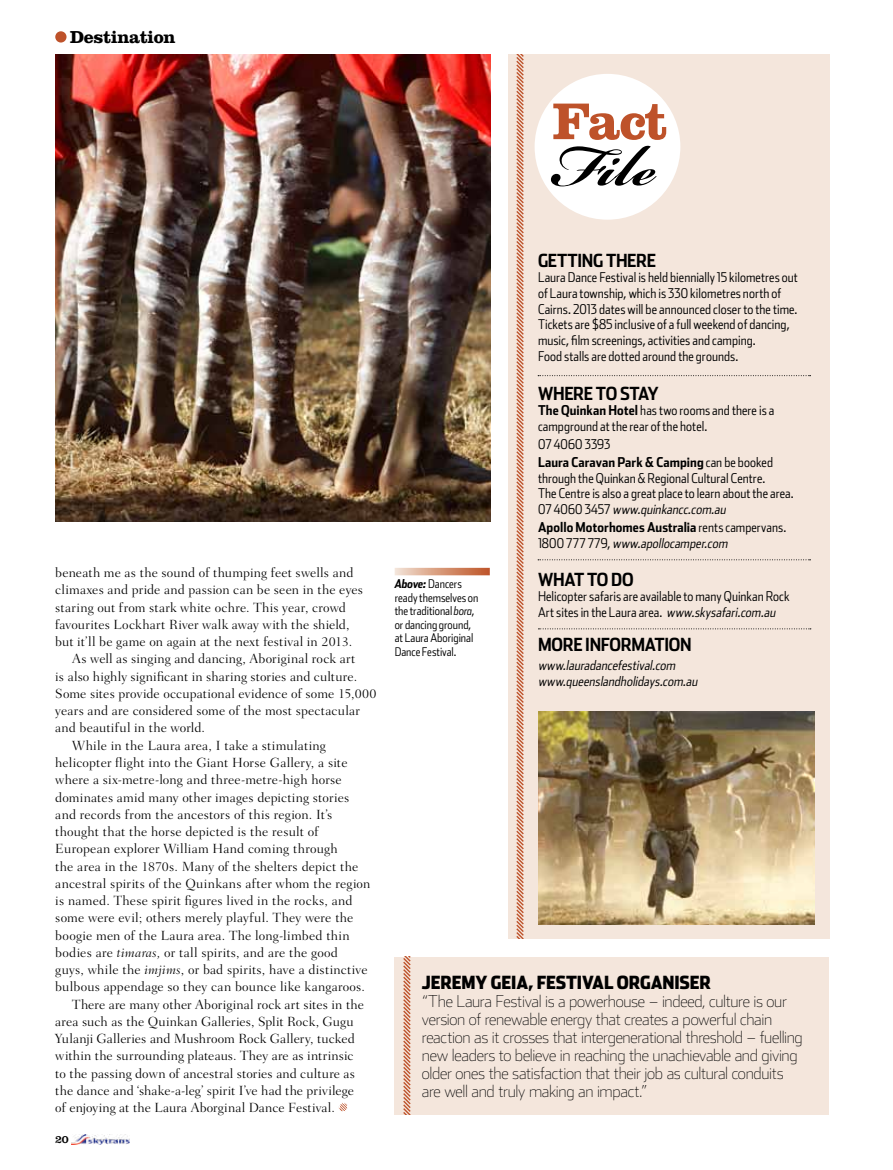
<style>
.page{position:relative;width:893px;height:1170px;background:#fff}
.page>*{position:absolute;margin:0;border:0;box-sizing:border-box;transform-origin:0 0}
.t1{font:700 88.05px "Bickham Script Pro";color:#000}
.t2{font:700 53.55px "Clarendon LT Std";color:#be522a}
.t3{font:700 18px "Stainless Cond";letter-spacing:-.015em;color:#000}
.t4{font:900 18px "Stainless Cond";letter-spacing:-.005em;color:#000}
.t5{font:700 18px "Clarendon LT Std";letter-spacing:-.02em;color:#000}
.t6{font:100 16.5px/18px "Stainless";letter-spacing:-.02em;color:#000}
.t7{font:300 13.5px "Fairfield LT Std";letter-spacing:.01em;color:#000}
.t8{font:300 13.5px/15.8px "Stainless Cond";letter-spacing:.005em;color:#000}
.t9{font:italic 300 13.5px/15.8px "Stainless Cond";color:#000}
.t10{font:700 13.5px/17.9px "Stainless Cond";letter-spacing:.005em;color:#000}
.t11{font:300 12px/13.5px "Stainless Cond";color:#000}
.t12{font:11.25px "Clarendon LT Std";color:#000}
.s1{font-style:italic}
.s2{font-weight:700;font-style:italic}
.s3{font-weight:700}
.s4{font-weight:300}
</style>
<div class="page">
<div style="left:508px;top:54px;width:321px;height:884px;background:#f4e6dc"></div>
<svg style="left:516px;top:54px;width:8px;height:884px"></svg>
<svg style="left:538px;top:559px;width:272px;height:1px"></svg>
<div style="left:535px;top:74px;width:145px;height:146px;background:#fff;border-radius:50%"></div>
<svg style="left:538px;top:375px;width:273px;height:1px"></svg>
<svg style="left:538px;top:628px;width:273px;height:1px"></svg>
<img style="left:538px;top:711px;width:276px;height:213px">
<img style="left:55px;top:54px;width:435px;height:467px">
<div style="left:395px;top:956px;width:434px;height:158px;background:#f4e6dc"></div>
<svg style="left:402px;top:956px;width:10px;height:158px"></svg>
<svg style="left:338px;top:1102px;width:10px;height:10px"></svg>
<svg style="left:395px;top:567px;width:95px;height:8px"></svg>
<div style="left:55px;top:31px;width:12px;height:12px;background:#be522a;border-radius:50%"></div>
<img style="left:72px;top:1134px;width:58px;height:9px">
<h3 class="t5" style="left:70px;top:26px;width:107px">Destination</h3>
<h2 class="t2" style="left:552px;top:89px;width:117px">Fact</h2>
<h1 class="t1" style="left:549px;top:103px;width:108px">File</h1>
<p class="t7" style="left:55px;top:565px;width:300px">beneath me as the sound of thumping feet swells and</p>
<p class="t7" style="left:55px;top:582px;width:309px">climaxes and pride and passion can be seen in the eyes</p>
<p class="t7" style="left:55px;top:599px;width:292px">staring out from stark white ochre. This year, crowd</p>
<p class="t7" style="left:55px;top:616px;width:296px">favourites Lockhart River walk away with the shield,</p>
<p class="t7" style="left:55px;top:634px;width:298px">but it’ll be game on again at the next festival in 2013.</p>
<p class="t7" style="left:72px;top:651px;width:285px">As well as singing and dancing, Aboriginal rock art</p>
<p class="t7" style="left:55px;top:668px;width:303px">is also highly significant in sharing stories and culture.</p>
<p class="t7" style="left:55px;top:685px;width:323px">Some sites provide occupational evidence of some 15,000</p>
<p class="t7" style="left:55px;top:703px;width:306px">years and are considered some of the most spectacular</p>
<p class="t7" style="left:55px;top:720px;width:151px">and beautiful in the world.</p>
<p class="t7" style="left:72px;top:737px;width:255px">While in the Laura area, I take a stimulating</p>
<p class="t7" style="left:55px;top:754px;width:294px">helicopter flight into the Giant Horse Gallery, a site</p>
<p class="t7" style="left:55px;top:772px;width:288px">where a six-metre-long and three-metre-high horse</p>
<p class="t7" style="left:55px;top:789px;width:296px">dominates amid many other images depicting stories</p>
<p class="t7" style="left:55px;top:806px;width:279px">and records from the ancestors of this region. It’s</p>
<p class="t7" style="left:55px;top:823px;width:265px">thought that the horse depicted is the result of</p>
<p class="t7" style="left:55px;top:841px;width:284px">European explorer William Hand coming through</p>
<p class="t7" style="left:55px;top:858px;width:304px">the area in the 1870s. Many of the shelters depict the</p>
<p class="t7" style="left:55px;top:875px;width:317px">ancestral spirits of the Quinkans after whom the region</p>
<p class="t7" style="left:55px;top:892px;width:299px">is named. These spirit figures lived in the rocks, and</p>
<p class="t7" style="left:55px;top:910px;width:300px">some were evil; others merely playful. They were the</p>
<p class="t7" style="left:55px;top:927px;width:296px">boogie men of the Laura area. The long-limbed thin</p>
<p class="t7" style="left:55px;top:944px;width:284px">bodies are <span class="s1">timaras,</span> or tall spirits, and are the good</p>
<p class="t7" style="left:55px;top:961px;width:314px">guys, while the <span class="s1">imjims</span>, or bad spirits, have a distinctive</p>
<p class="t7" style="left:55px;top:979px;width:311px">bulbous appendage so they can bounce like kangaroos.</p>
<p class="t7" style="left:72px;top:996px;width:293px">There are many other Aboriginal rock art sites in the</p>
<p class="t7" style="left:55px;top:1013px;width:300px">area such as the Quinkan Galleries, Split Rock, Gugu</p>
<p class="t7" style="left:55px;top:1030px;width:301px">Yulanji Galleries and Mushroom Rock Gallery, tucked</p>
<p class="t7" style="left:55px;top:1048px;width:300px">within the surrounding plateaus. They are as intrinsic</p>
<p class="t7" style="left:55px;top:1065px;width:301px">to the passing down of ancestral stories and culture as</p>
<p class="t7" style="left:55px;top:1082px;width:300px">the dance and ‘shake-a-leg’ spirit I’ve had the privilege</p>
<p class="t7" style="left:55px;top:1099px;width:281px">of enjoying at the Laura Aborginal Dance Festival.</p>
<p class="t12" style="left:55px;top:1132px;width:15px">20</p>
<p class="t11" style="left:395px;top:577px;width:85px"><span class="s2">Above:</span> Dancers ready themselves on the traditional <span class="s1">bora</span>, or dancing ground, at Laura Aboriginal<br>Dance Festival.</p>
<h3 class="t3" style="left:538px;top:250px;width:120px">Getting there</h3>
<p class="t8" style="left:538px;top:269px;width:261px">Laura Dance Festival is held biennially 15 kilometres out of Laura township, which is 330 kilometres north of Cairns. 2013 dates will be announced closer to the time.<br>Tickets are $85 inclusive of a full weekend of dancing, music, film screenings, activities and camping.<br>Food stalls are dotted around the grounds.</p>
<h3 class="t3" style="left:538px;top:383px;width:26px">WHERE</h3>
<h3 class="t3" style="left:596px;top:383px;width:64px">TO STAY</h3>
<p class="t8" style="left:538px;top:402px;width:238px"><span class="s3">The Quinkan Hotel</span> has two rooms and there is a campground at the rear of the hotel.</p>
<p class="t10" style="left:538px;top:435px;width:237px"><span class="s4">07 4060 3393<br></span>Laura Caravan Park &amp; Camping <span class="s4">can be booked</span></p>
<p class="t8" style="left:538px;top:469px;width:257px">through the Quinkan &amp; Regional Cultural Centre.<br>The Centre is also a great place to learn about the area.<br>0 7 4 0 6 0 3 45 7 <span class="s1">www.quinkancc.com.au</span></p>
<p class="t8" style="left:538px;top:519px;width:250px"><span class="s3">Apollo Motorhomes Australia</span> rents campervans.<br>1 8 0 0 7 7 7 7 7 9 , <span class="s1">www.apollocamper.com</span></p>
<h3 class="t3" style="left:538px;top:569px;width:97px">WHAT TO DO</h3>
<p class="t8" style="left:538px;top:588px;width:253px">Helicopter safaris are available to many Quinkan Rock<br>Art sites i n th e La u ra a rea . <span class="s1">www.skysafari.com.au</span></p>
<h3 class="t3" style="left:538px;top:633px;width:155px">More information</h3>
<p class="t9" style="left:538px;top:657px;width:164px">www.lauradancefestival.com www.queenslandholidays.com.au</p>
<h3 class="t4" style="left:422px;top:971px;width:291px">JEREMY GEIA, FESTIVAL ORGANISER</h3>
<p class="t6" style="left:422px;top:991px;width:382px">“The Laura Festival is a powerhouse – indeed, culture is our version of renewable energy that creates a powerful chain reaction as it crosses that intergenerational threshold – fuelling new leaders to believe in reaching the unachievable and giving older ones the satisfaction that their job as cultural conduits are well and truly making an impact.”</p>
</div>
